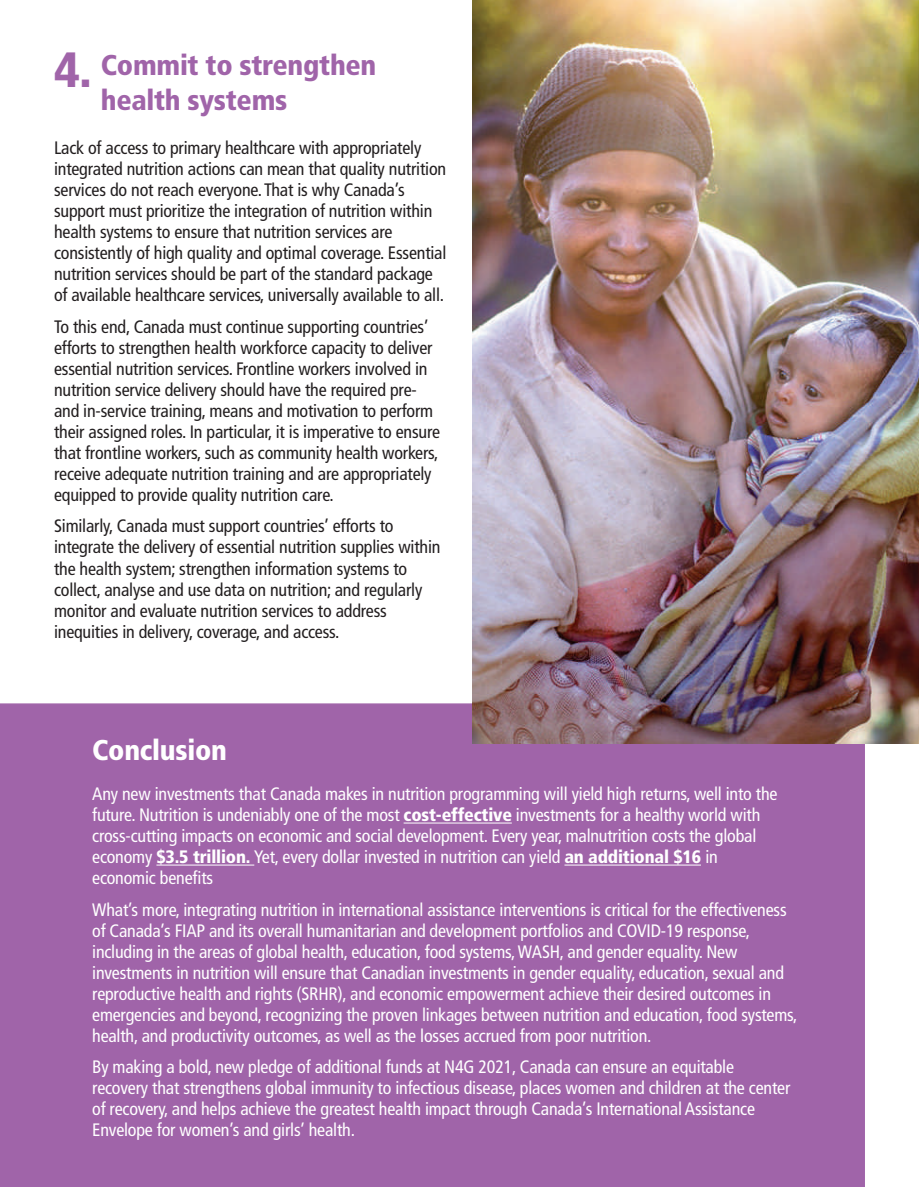
<style>
.page{position:relative;width:919px;height:1187px;background:#fff}
.page>*{position:absolute;margin:0;border:0;box-sizing:border-box;transform-origin:0 0}
.t1{font:900 condensed 49.5px "Frutiger";color:#a064a9}
.t2{font:900 condensed 28.5px/34.5px "Frutiger";letter-spacing:-.01em;color:#a064a9}
.t3{font:900 condensed 28.5px "Frutiger";letter-spacing:-.01em;color:#fff}
.t4{font:condensed 18px/21px "Frutiger";letter-spacing:-.01em;color:#fff}
.t5{font:condensed 18px/21px "Frutiger";letter-spacing:-.01em;color:#231f20}
.s1{font-weight:900}
</style>
<div class="page">
<div style="left:0;top:703px;width:864px;height:483px;background:#a064a9"></div>
<hr style="left:403px;top:822px;width:109px;height:1px;background:#fff">
<hr style="left:156px;top:864px;width:98px;height:1px;background:#fff">
<hr style="left:564px;top:864px;width:137px;height:1px;background:#fff">
<img style="left:472px;top:0;width:446px;height:743px">
<h1 class="t1" style="left:54px;top:40px;width:40px">4.</h1>
<h2 class="t2" style="left:101px;top:48px;width:277px">Commit to strengthen health systems</h2>
<p class="t5" style="left:54px;top:138px;width:394px">Lack of access to primary healthcare with appropriately integrated nutrition actions can mean that quality nutrition services do not reach everyone. That is why Canada’s support must prioritize the integration of nutrition within health systems to ensure that nutrition services are consistently of high quality and optimal coverage. Essential nutrition services should be part of the standard package of available healthcare services, universally available to all.</p>
<p class="t5" style="left:54px;top:316px;width:387px">To this end, Canada must continue supporting countries’ efforts to strengthen health workforce capacity to deliver essential nutrition services. Frontline workers involved in nutrition service delivery should have the required pre&shy;and in-service training, means and motivation to perform their assigned roles. In particular, it is imperative to ensure that frontline workers, such as community health workers, receive adequate nutrition training and are appropriately equipped to provide quality nutrition care.</p>
<p class="t5" style="left:54px;top:516px;width:388px">Similarly, Canada must support countries’ efforts to integrate the delivery of essential nutrition supplies within the health system; strengthen information systems to collect, analyse and use data on nutrition; and regularly monitor and evaluate nutrition services to address inequities in delivery, coverage, and access.</p>
<h2 class="t3" style="left:92px;top:732px;width:136px">Conclusion</h2>
<p class="t4" style="left:92px;top:783px;width:686px">Any new investments that Canada makes in nutrition programming will yield high returns, well into the future. Nutrition is undeniably one of the most <span class="s1">cost-effective</span> investments for a healthy world with cross-cutting impacts on economic and social development. Every year, malnutrition costs the global economy <span class="s1">$3.5 trillion.</span> Yet, every dollar invested in nutrition can yield <span class="s1">an additional $16</span> in economic benefits</p>
<p class="t4" style="left:92px;top:899px;width:706px">What’s more, integrating nutrition in international assistance interventions is critical for the effectiveness of Canada’s FIAP and its overall humanitarian and development portfolios and COVID-19 response, including in the areas of global health, education, food systems, WASH, and gender equality. New investments in nutrition will ensure that Canadian investments in gender equality, education, sexual and reproductive health and rights (SRHR), and economic empowerment achieve their desired outcomes in emergencies and beyond, recognizing the proven linkages between nutrition and education, food systems, health, and productivity outcomes, as well as the losses accrued from poor nutrition.</p>
<p class="t4" style="left:92px;top:1056px;width:699px">By making a bold, new pledge of additional funds at N4G 2021, Canada can ensure an equitable recovery that strengthens global immunity to infectious disease, places women and children at the center of recovery, and helps achieve the greatest health impact through Canada’s International Assistance Envelope for women’s and girls’ health.</p>
</div>
